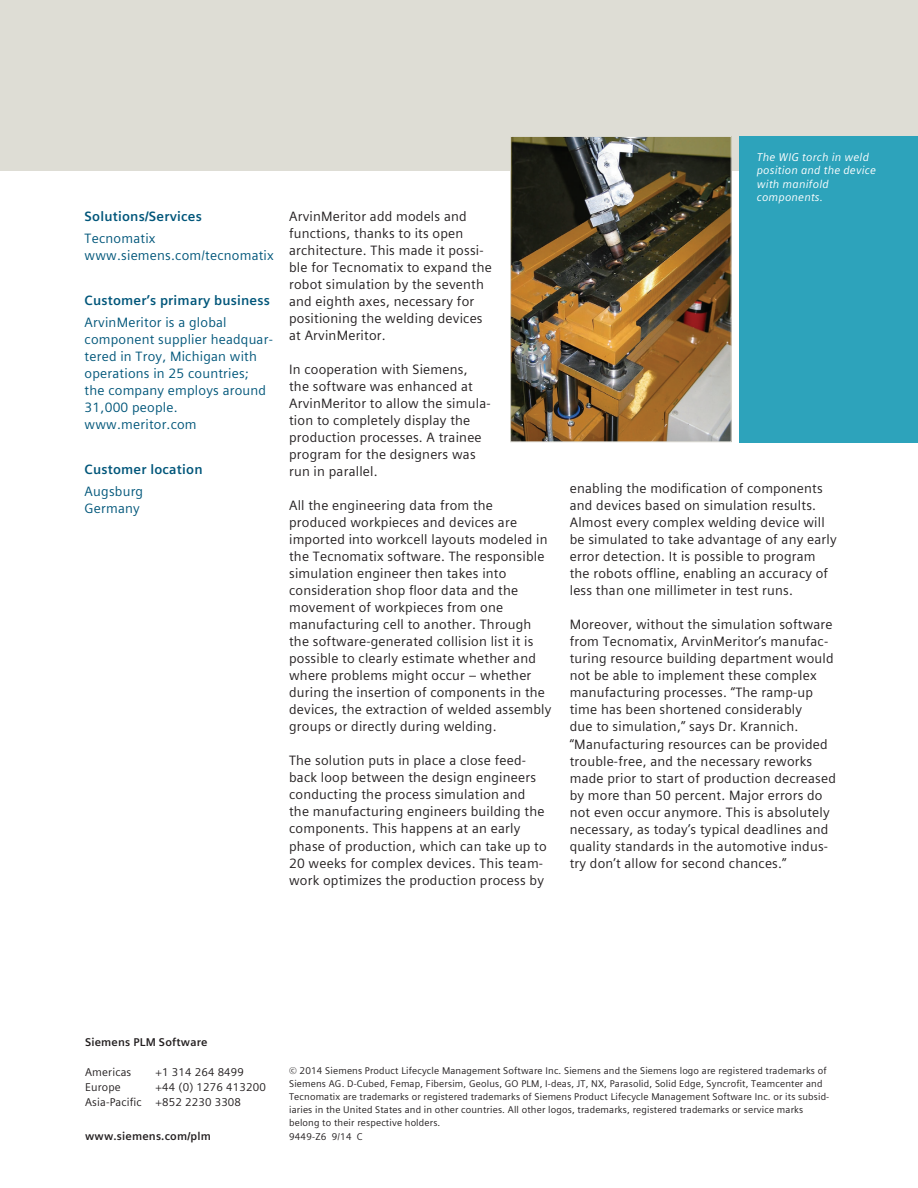
<style>
.page{position:relative;width:918px;height:1188px;background:#fff}
.page>*{position:absolute;margin:0;border:0;box-sizing:border-box;transform-origin:0 0}
.t1{font:13.5px/17px "Siemens Sans Global";letter-spacing:.015em;color:#231f20}
.t2{font:13.5px/17px "Siemens Sans Global";letter-spacing:.015em;color:#00567a}
.t3{font:700 13.5px "Siemens Sans Global";letter-spacing:.015em;color:#00567a}
.t4{font:11.25px/14.9px "Siemens Sans Global";letter-spacing:.015em;color:#231f20}
.t5{font:italic 11.25px/13.5px "Siemens Sans Global";letter-spacing:.015em;color:#fff}
.t6{font:700 11.25px "Siemens Sans Global";letter-spacing:.015em;color:#231f20}
.t7{font:9.75px/13px "Siemens Sans Global";letter-spacing:.015em;color:#231f20}
</style>
<div class="page">
<div style="left:0;top:0;width:918px;height:170px;background:#deddd5"></div>
<img style="left:512px;top:138px;width:218px;height:302px">
<div style="left:510px;top:136px;width:222px;height:306px;border:1px solid #deddd5"></div>
<div style="left:740px;top:136px;width:178px;height:306px;background:#2da3bb"></div>
<p class="t3" style="left:85px;top:205px;width:119px">Solutions/Services</p>
<p class="t2" style="left:85px;top:230px;width:191px">Tecnomatix www.siemens.com/tecnomatix</p>
<p class="t3" style="left:85px;top:290px;width:187px">Customer’s primary business</p>
<p class="t2" style="left:85px;top:314px;width:190px">ArvinMeritor is a global component supplier headquar&shy;tered in Troy, Michigan with operations in 25 countries;<br>the company employs around<br>31,000 people. www.meritor.com</p>
<p class="t3" style="left:85px;top:459px;width:119px">Customer location</p>
<p class="t2" style="left:85px;top:483px;width:60px">Augsburg<br>Germany</p>
<p class="t1" style="left:289px;top:208px;width:204px">ArvinMeritor add models and functions, thanks to its open architecture. This made it possi&shy;ble for Tecnomatix to expand the robot simulation by the seventh and eighth axes, necessary for positioning the welding devices at ArvinMeritor.</p>
<p class="t1" style="left:289px;top:361px;width:203px">In cooperation with Siemens, the software was enhanced at<br>ArvinMeritor to allow the simula&shy;tion to completely display the production processes. A trainee program for the designers was run in parallel.</p>
<p class="t1" style="left:289px;top:497px;width:264px">All the engineering data from the produced workpieces and devices are imported into workcell layouts modeled in the Tecnomatix software. The responsible simulation engineer then takes into consideration shop floor data and the movement of workpieces from one manufacturing cell to another. Through the software-generated collision list it is possible to clearly estimate whether and where problems might occur – whether during the insertion of components in the devices, the extraction of welded assembly groups or directly during welding.</p>
<p class="t1" style="left:289px;top:752px;width:259px">The solution puts in place a close feed&shy;back loop between the design engineers conducting the process simulation and the manufacturing engineers building the components. This happens at an early phase of production, which can take up to 20 weeks for complex devices. This team&shy;work optimizes the production process by</p>
<p class="t5" style="left:757px;top:150px;width:121px">The WIG torch in weld position and the device with manifold components.</p>
<p class="t1" style="left:570px;top:480px;width:268px">enabling the modification of components and devices based on simulation results.<br>Almost every complex welding device will be simulated to take advantage of any early error detection. It is possible to program the robots offline, enabling an accuracy of less than one millimeter in test runs.</p>
<p class="t1" style="left:570px;top:616px;width:268px">Moreover, without the simulation software from Tecnomatix, ArvinMeritor’s manufac&shy;turing resource building department would not be able to implement these complex manufacturing processes. “The ramp-up time has been shortened considerably<br>due to simulation,” says Dr. Krannich. “Manufacturing resources can be provided trouble-free, and the necessary reworks made prior to start of production decreased by more than 50 percent. Major errors do not even occur anymore. This is absolutely necessary, as today’s typical deadlines and quality standards in the automotive indus&shy;try don’t allow for second chances.”</p>
<p class="t6" style="left:85px;top:1033px;width:124px">Siemens PLM Software</p>
<p class="t4" style="left:85px;top:1065px;width:48px">Americas</p>
<p class="t4" style="left:156px;top:1065px;width:90px">+1 314 264 8499</p>
<p class="t4" style="left:85px;top:1079px;width:37px">Europe</p>
<p class="t4" style="left:85px;top:1079px;width:182px;text-indent:71px">+44 (0) 1276 413200<br>Asia-Pacific +852 2230 3308</p>
<p class="t7" style="left:289px;top:1064px;width:542px">© 2014 Siemens Product Lifecycle Management Software Inc. Siemens and the Siemens logo are registered trademarks of Siemens AG. D-Cubed, Femap, Fibersim, Geolus, GO PLM, I-deas, JT, NX, Parasolid, Solid Edge, Syncrofit, Teamcenter and Tecnomatix are trademarks or registered trademarks of Siemens Product Lifecycle Management Software Inc. or its subsid&shy;iaries in the United States and in other countries. All other logos, trademarks, registered trademarks or service marks belong to their respective holders.</p>
<p class="t6" style="left:85px;top:1127px;width:127px">www.siemens.com/plm</p>
<p class="t7" style="left:289px;top:1130px;width:75px">9449-Z6 9/14 C</p>
</div>
